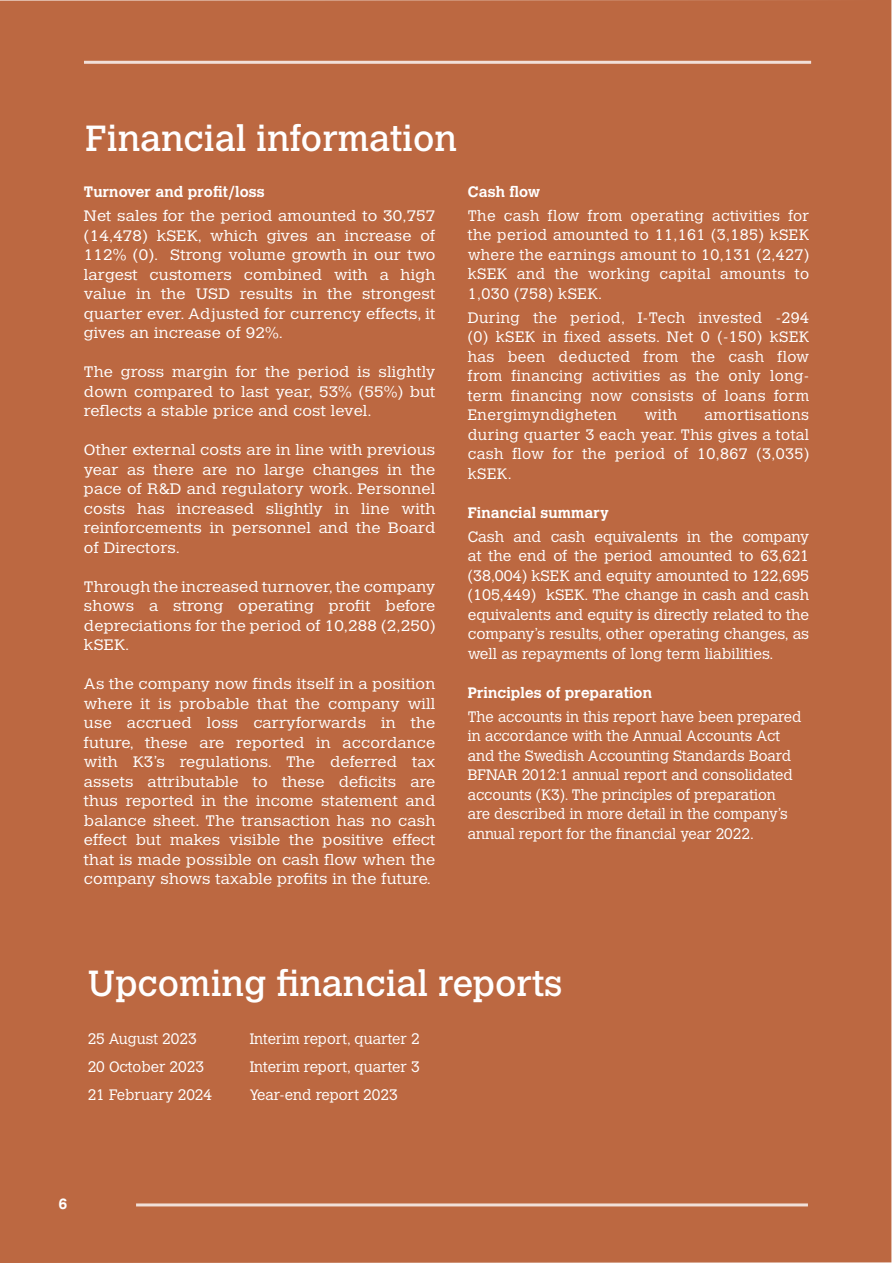
<style>
.page{position:relative;width:893px;height:1263px;background:#fff}
.page>*{position:absolute;margin:0;border:0;box-sizing:border-box;transform-origin:0 0}
.Rubrik_1{font:36px "Calvert MT Std";color:#fff}
.t1{font:300 15px/19.5px "Calvert MT Std";color:#fff;text-align:justify;scale:1.1 1}
.t2{font:300 15px/19.5px "Calvert MT Std";color:#fff;text-align:justify;scale:1.04 1}
.t3{font:300 15px/19.5px "Calvert MT Std";color:#fff}
.t4{font:700 15px "Calvert MT Std";letter-spacing:.01em;color:#fff}
.t5{font:700 15px "Aktiv Grotesk";color:#fff}
</style>
<div class="page">
<div style="left:0;top:0;width:892px;height:1263px;background:#bc6841"></div>
<hr style="left:84px;top:61px;width:727px;height:3px;background:#fff">
<hr style="left:136px;top:1203px;width:672px;height:3px;background:#fff">
<p class="Rubrik_1" style="left:85px;top:118px;width:373px">Financial information</p>
<p class="t4" style="left:84px;top:182px;width:182px">Turnover and profit/loss</p>
<p class="t1" style="left:84px;top:206px;width:321px">Net sales for the period amounted to 30,757 (14,478) kSEK, which gives an increase of 112% (0). Strong volume growth in our two largest customers combined with a high value in the USD results in the strongest quarter ever. Adjusted for currency effects, it gives an increase of 92%.</p>
<p class="t1" style="left:84px;top:362px;width:321px">The gross margin for the period is slightly down compared to last year, 53% (55%) but reflects a stable price and cost level.</p>
<p class="t1" style="left:84px;top:440px;width:321px">Other external costs are in line with previous year as there are no large changes in the pace of R&amp;D and regulatory work. Personnel costs has increased slightly in line with reinforcements in personnel and the Board of Directors.</p>
<p class="t1" style="left:84px;top:577px;width:321px">Through the increased turnover, the company shows a strong operating profit before depreciations for the period of 10,288 (2,250) kSEK.</p>
<p class="t1" style="left:84px;top:674px;width:321px">As the company now finds itself in a position where it is probable that the company will use accrued loss carryforwards in the future, these are reported in accordance with K3’s regulations. The deferred tax assets attributable to these deficits are thus reported in the income statement and balance sheet. The transaction has no cash effect but makes visible the positive effect that is made possible on cash flow when the company shows taxable profits in the future.</p>
<p class="t4" style="left:468px;top:182px;width:74px">Cash flow</p>
<p class="t2" style="left:468px;top:206px;width:330px">The cash flow from operating activities for the period amounted to 11,161 (3,185) kSEK where the earnings amount to 10,131 (2,427) kSEK and the working capital amounts to 1,030 (758) kSEK.</p>
<p class="t2" style="left:468px;top:308px;width:330px">During the period, I-Tech invested -294 (0) kSEK in fixed assets. Net 0 (-150) kSEK has been deducted from the cash flow from financing activities as the only long&shy;term financing now consists of loans form Energimyndigheten</p>
<p class="t2" style="left:644px;top:406px;width:33px">with</p>
<p class="t2" style="left:468px;top:406px;width:330px;text-indent:237px">amortisations during quarter 3 each year. This gives a total cash flow for the period of 10,867 (3,035) kSEK.</p>
<p class="t4" style="left:468px;top:503px;width:142px">Financial summary</p>
<p class="t2" style="left:468px;top:527px;width:330px">Cash and cash equivalents in the company at the end of the period amounted to 63,621 (38,004) kSEK and equity amounted to 122,695 (105,449) kSEK. The change in cash and cash equivalents and equity is directly related to the company’s results, other operating changes, as well as repayments of long term liabilities.</p>
<p class="t4" style="left:468px;top:683px;width:186px">Principles of preparation</p>
<p class="t3" style="left:468px;top:707px;width:335px">The accounts in this report have been prepared in accordance with the Annual Accounts Act and the Swedish Accounting Standards Board BFNAR 2012:1 annual report and consolidated accounts (K3). The principles of preparation are described in more detail in the company’s annual report for the financial year 2022.</p>
<p class="Rubrik_1" style="left:88px;top:963px;width:476px">Upcoming financial reports</p>
<p class="t3" style="left:88px;top:1029px;width:111px">25 August 2023</p>
<p class="t3" style="left:250px;top:1029px;width:172px">Interim report, quarter 2</p>
<p class="t3" style="left:88px;top:1057px;width:118px">20 October 2023</p>
<p class="t3" style="left:250px;top:1057px;width:172px">Interim report, quarter 3</p>
<p class="t3" style="left:88px;top:1085px;width:126px">21 February 2024</p>
<p class="t3" style="left:250px;top:1085px;width:149px">Year-end report 2023</p>
<p class="t5" style="left:58px;top:1195px;width:10px">6</p>
</div>
